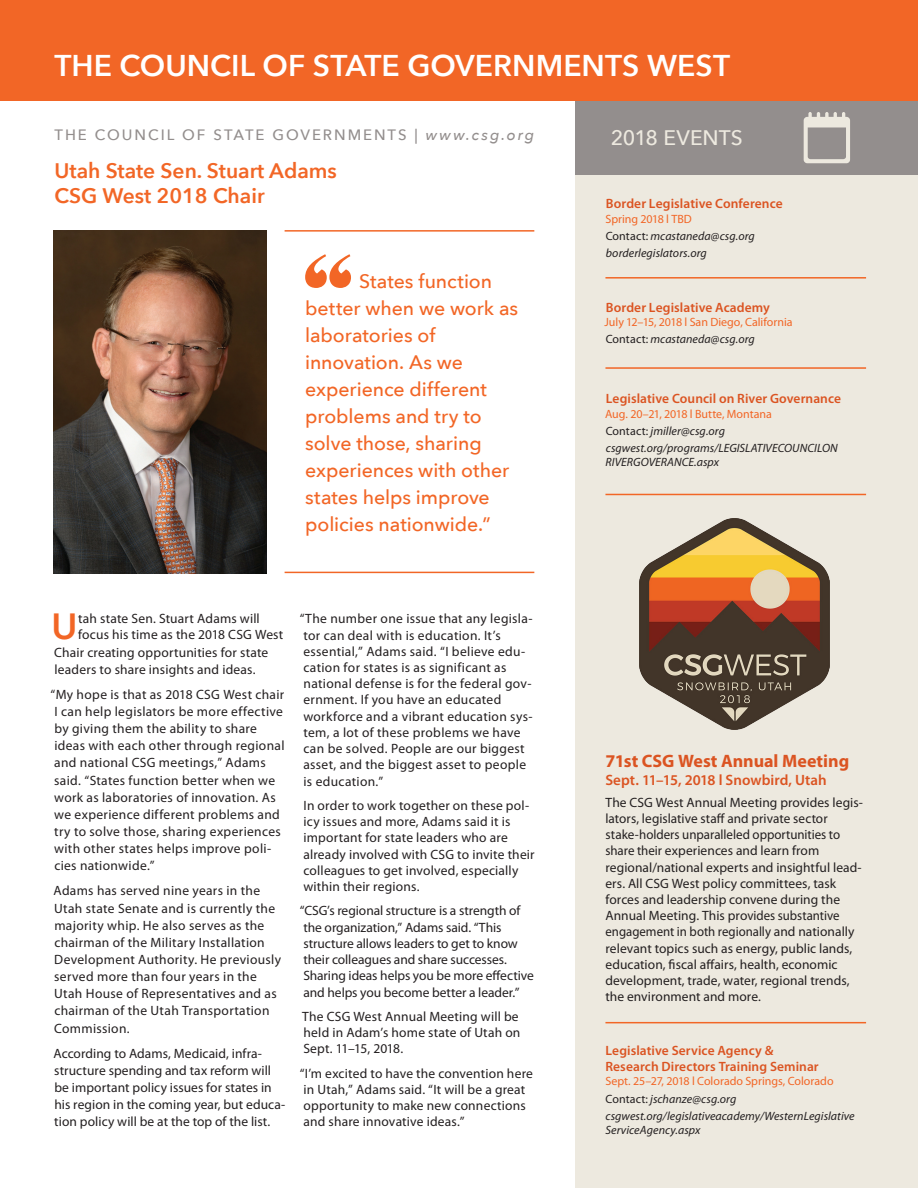
<style>
.page{position:relative;width:918px;height:1188px;background:#fff}
.page>*{position:absolute;margin:0;border:0;box-sizing:border-box;transform-origin:0 0}
.t1{font:600 36.45px "Avenir Next";color:#f26626}
.t2{font:600 30px "Avenir Next";color:#fff}
.t3{font:600 21px/25.2px "Avenir Next";color:#f26626}
.t4{font:500 21px "Avenir Next";color:#ede9df}
.t5{font:500 19.5px/27px "Avenir Next";letter-spacing:-.005em;color:#f26626}
.t6{font:700 18px "Myriad Pro";color:#db5422}
.t7{font:500 15px "Avenir Next";letter-spacing:.13em;color:#938e8d}
.t8{font:600 15px "Myriad Pro";color:#db5422}
.t9{font:13.5px/16.2px "Myriad Pro";letter-spacing:.015em;color:#231f20}
.t10{font:13.5px/16.2px "Myriad Pro";letter-spacing:-.005em;color:#231f20}
.t11{font:600 13.5px/16.2px "Myriad Pro";letter-spacing:.005em;color:#db5422}
.t12{font:italic 12px/17.1px "Myriad Pro";letter-spacing:.005em;color:#231f20}
.t13{font:12px/17.1px "Myriad Pro";color:#f26626}
.s1{font-style:italic}
.s2{font-style:normal;color:#f26626}
.s3{font-style:normal}
.s4{color:#231f20}
.s5{font-style:italic;color:#231f20}
</style>
<div class="page">
<div style="left:576px;top:108px;width:342px;height:1080px;background:#ede9df"></div>
<div style="left:576px;top:100px;width:342px;height:75px;background:#938e8d"></div>
<div style="left:0;top:0;width:918px;height:100px;background:#f26626"></div>
<img style="left:54px;top:230px;width:212px;height:343px">
<svg style="left:804px;top:112px;width:46px;height:51px"></svg>
<hr style="left:605px;top:277px;width:261px;height:2px;background:#f26626">
<hr style="left:605px;top:367px;width:261px;height:2px;background:#f26626">
<hr style="left:605px;top:494px;width:261px;height:1px;background:#f26626">
<hr style="left:605px;top:1022px;width:261px;height:1px;background:#f26626">
<hr style="left:285px;top:230px;width:249px;height:2px;background:#f26626">
<hr style="left:285px;top:572px;width:249px;height:1px;background:#f26626">
<svg style="left:305px;top:254px;width:46px;height:34px"></svg>
<img style="left:640px;top:518px;width:190px;height:212px">
<h2 class="t2" style="left:55px;top:40px;width:677px">THE COUNCIL OF STATE GOVERNMENTS WEST</h2>
<p class="t7" style="left:55px;top:122px;width:481px">THE COUNCIL OF STATE GOVERNMENTS | <span class="s1">www.csg.org</span></p>
<h3 class="t3" style="left:55px;top:158px;width:284px">Utah State Sen. Stuart Adams<br>CSG West 2018 Chair</h3>
<h3 class="t5" style="left:305px;top:267px;width:215px;text-indent:54px">States function better when we work as laboratories of innovation. As we experience different problems and try to solve those, sharing experiences with other states helps improve policies nationwide.”</h3>
<h1 class="t1" style="left:51px;top:595px;width:27px">U</h1>
<p class="t9" style="left:78px;top:610px;width:183px">tah state Sen. Stuart Adams will</p>
<p class="t9" style="left:78px;top:627px;width:207px">focus his time as the 2018 CSG West</p>
<p class="t9" style="left:54px;top:644px;width:216px">Chair creating opportunities for state</p>
<p class="t9" style="left:55px;top:661px;width:203px">leaders to share insights and ideas.</p>
<p class="t9" style="left:51px;top:686px;width:235px;line-height:17.1px">“My hope is that as 2018 CSG West chair I can help legislators be more effective by giving them the ability to share ideas with each other through regional and national CSG meetings,” Adams said. “States function better when we work as laboratories of innovation. As we experience different problems and try to solve those, sharing experiences with other states helps improve poli&shy;cies nationwide.”</p>
<p class="t9" style="left:54px;top:882px;width:229px;line-height:17.1px">Adams has served nine years in the Utah state Senate and is currently the majority whip. He also serves as the chairman of the Military Installation Development Authority. He previously served more than four years in the Utah House of Representatives and as chairman of the Utah Transportation Commission.</p>
<p class="t9" style="left:54px;top:1044px;width:233px;line-height:17.1px">According to Adams, Medicaid, infra&shy;structure spending and tax reform will be important policy issues for states in his region in the coming year, but educa&shy;tion policy will be at the top of the list.</p>
<p class="t9" style="left:300px;top:611px;width:234px">“The number one issue that any legisla&shy;tor can deal with is education. It’s essential,” Adams said. “I believe edu&shy;cation for states is as significant as national defense is for the federal gov&shy;ernment. If you have an educated workforce and a vibrant education sys&shy;tem, a lot of these problems we have can be solved. People are our biggest asset, and the biggest asset to people is education.”</p>
<p class="t9" style="left:303px;top:797px;width:233px">In order to work together on these pol&shy;icy issues and more, Adams said it is important for state leaders who are already involved with CSG to invite their colleagues to get involved, especially within their regions.</p>
<p class="t10" style="left:300px;top:903px;width:236px">“CSG’s regional structure is a strength of the organization,” Adams said. “This structure allows leaders to get to know their colleagues and share successes.<br>Sharing ideas helps you be more effective and helps you become better a leader.”</p>
<p class="t9" style="left:302px;top:1008px;width:220px">The CSG West Annual Meeting will be held in Adam’s home state of Utah on<br>Sept. 11–15, 2018.</p>
<p class="t9" style="left:300px;top:1065px;width:235px">“I’m excited to have the convention here in Utah,” Adams said. “It will be a great opportunity to make new connections and share innovative ideas.”</p>
<h3 class="t4" style="left:611px;top:120px;width:134px">2018 EVENTS</h3>
<p class="t11" style="left:606px;top:195px;width:178px">Border Legislative Conference</p>
<p class="t12" style="left:606px;top:210px;width:151px"><span class="s2">Spring 2018 l TBD<br></span><span class="s3">Contact:</span> mcastaneda@csg.org borderlegislators.org</p>
<p class="t11" style="left:606px;top:299px;width:166px">Border Legislative Academy</p>
<p class="t13" style="left:605px;top:313px;width:190px">July 12–15, 2018 l San Diego, California<br><span class="s4">Contact:</span> <span class="s5">mcastaneda@csg.org</span></p>
<p class="t11" style="left:606px;top:390px;width:237px">Legislative Council on River Governance</p>
<p class="t12" style="left:605px;top:405px;width:234px"><span class="s2">Aug. 20–21, 2018 l Butte, Montana<br></span><span class="s3">Contact:</span> jmiller@csg.org csgwest.org/programs/LEGISLATIVECOUNCILON</p>
<p class="t12" style="left:606px;top:453px;width:115px">RIVERGOVERANCE.aspx</p>
<h3 class="t6" style="left:605px;top:749px;width:245px">71st CSG West Annual Meeting</h3>
<p class="t8" style="left:605px;top:771px;width:223px">Sept. 11–15, 2018 l Snowbird, Utah</p>
<p class="t9" style="left:605px;top:794px;width:259px">The CSG West Annual Meeting provides legis&shy;lators, legislative staff and private sector stake-holders unparalleled opportunities to share their experiences and learn from regional/national experts and insightful lead&shy;ers. All CSG West policy committees, task forces and leadership convene during the Annual Meeting. This provides substantive engagement in both regionally and nationally relevant topics such as energy, public lands, education, fiscal affairs, health, economic development, trade, water, regional trends, the environment and more.</p>
<p class="t11" style="left:605px;top:1042px;width:215px">Legislative Service Agency &amp;<br>Research Directors Training Seminar</p>
<p class="t12" style="left:605px;top:1073px;width:251px"><span class="s2">Sept. 25–27, 2018 l Colorado Springs, Colorado<br></span><span class="s3">Contact:</span> jschanze@csg.org csgwest.org/legislativeacademy/WesternLegislative</p>
<p class="t12" style="left:605px;top:1121px;width:97px">ServiceAgency.aspx</p>
</div>
